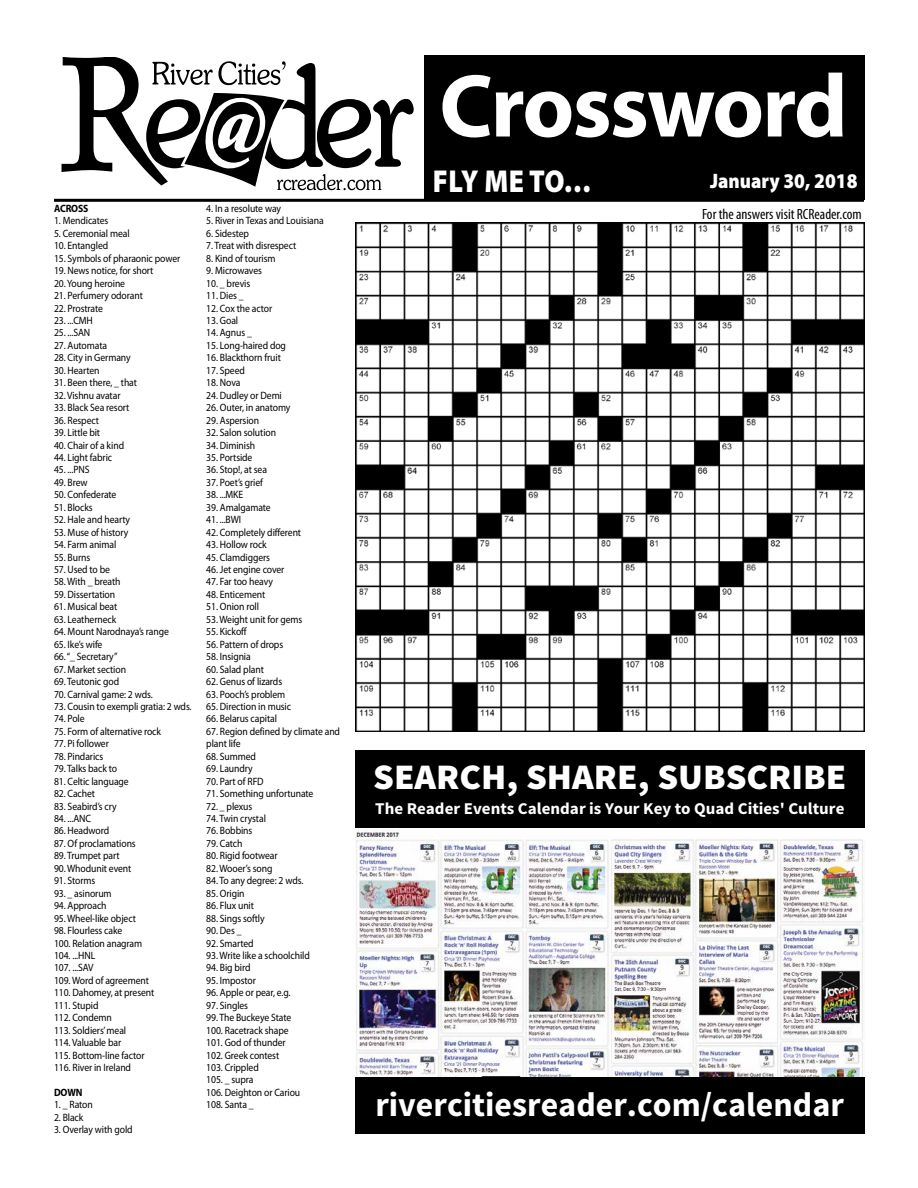
<style>
.page{position:relative;width:918px;height:1188px;background:#fff}
.page>*{position:absolute;margin:0;border:0;box-sizing:border-box;transform-origin:0 0}
.t1{font:700 90px "Myriad Pro";letter-spacing:-.02em;color:#fff}
.t2{font:900 35.85px "Source Sans Pro";color:#fff}
.t3{font:700 33.9px "Source Sans Pro";color:#fff}
.t4{font:900 31.8px "Myriad Pro";letter-spacing:.005em;color:#fff;scale:.87 1}
.t5{font:900 21px "Myriad Pro";color:#fff;scale:.9 1}
.t6{font:700 16.5px "Source Sans Pro";color:#fff}
.t7{font:condensed 14.85px "Myriad Pro";color:#000}
.t8{font:10.65px/12.5px "Myriad Pro";letter-spacing:-.01em;color:#000;scale:.91 1}
.t9{font:700 10.65px "Myriad Pro";letter-spacing:-.01em;color:#000;scale:.91 1}
</style>
<div class="page">
<svg style="left:62px;top:57px;width:352px;height:129px"></svg>
<div style="left:424px;top:55px;width:441px;height:145px;background:#000"></div>
<hr style="left:54px;top:199px;width:810px;height:3px;background:#000">
<img style="left:355px;top:222px;width:509px;height:509px">
<img style="left:355px;top:830px;width:255px;height:248px">
<img style="left:610px;top:837px;width:254px;height:241px">
<div style="left:355px;top:750px;width:509px;height:78px;background:#000"></div>
<div style="left:355px;top:1078px;width:509px;height:56px;background:#000"></div>
<svg style="left:184px;top:93px;width:197px;height:97px"></svg>
<p class="t9" style="left:54px;top:201px;width:39px">ACROSS</p>
<p class="t8" style="left:54px;top:214px;width:61px">1. Mendicates</p>
<p class="t8" style="left:54px;top:227px;width:85px">5. Ceremonial meal</p>
<p class="t8" style="left:54px;top:239px;width:61px">10. Entangled</p>
<p class="t8" style="left:54px;top:252px;width:140px">15. Symbols of pharaonic power</p>
<p class="t8" style="left:54px;top:264px;width:111px">19. News notice, for short</p>
<p class="t8" style="left:54px;top:277px;width:80px">20. Young heroine</p>
<p class="t8" style="left:54px;top:289px;width:99px">21. Perfumery odorant</p>
<p class="t8" style="left:54px;top:302px;width:55px">22. Prostrate</p>
<p class="t8" style="left:54px;top:314px;width:44px">23. ...CMH</p>
<p class="t8" style="left:54px;top:327px;width:41px">25. ...SAN</p>
<p class="t8" style="left:54px;top:339px;width:60px">27. Automata</p>
<p class="t8" style="left:54px;top:351px;width:86px">28. City in Germany</p>
<p class="t8" style="left:54px;top:364px;width:52px">30. Hearten</p>
<p class="t8" style="left:54px;top:376px;width:93px">31. Been there, _ that</p>
<p class="t8" style="left:54px;top:389px;width:75px">32. Vishnu avatar</p>
<p class="t8" style="left:54px;top:401px;width:84px">33. Black Sea resort</p>
<p class="t8" style="left:54px;top:414px;width:51px">36. Respect</p>
<p class="t8" style="left:54px;top:426px;width:52px">39. Little bit</p>
<p class="t8" style="left:54px;top:439px;width:79px">40. Chair of a kind</p>
<p class="t8" style="left:54px;top:451px;width:66px">44. Light fabric</p>
<p class="t8" style="left:54px;top:463px;width:40px">45. ...PNS</p>
<p class="t8" style="left:54px;top:476px;width:38px">49. Brew</p>
<p class="t8" style="left:54px;top:488px;width:70px">50. Confederate</p>
<p class="t8" style="left:54px;top:501px;width:44px">51. Blocks</p>
<p class="t8" style="left:54px;top:513px;width:85px">52. Hale and hearty</p>
<p class="t8" style="left:54px;top:526px;width:83px">53. Muse of history</p>
<p class="t8" style="left:54px;top:538px;width:70px">54. Farm animal</p>
<p class="t8" style="left:54px;top:551px;width:41px">55. Burns</p>
<p class="t8" style="left:54px;top:563px;width:63px">57. Used to be</p>
<p class="t8" style="left:54px;top:576px;width:75px">58. With _ breath</p>
<p class="t8" style="left:54px;top:588px;width:69px">59. Dissertation</p>
<p class="t8" style="left:54px;top:600px;width:71px">61. Musical beat</p>
<p class="t8" style="left:54px;top:613px;width:70px">63. Leatherneck</p>
<p class="t8" style="left:54px;top:625px;width:128px">64. Mount Narodnaya’s range</p>
<p class="t8" style="left:54px;top:638px;width:55px">65. Ike’s wife</p>
<p class="t8" style="left:54px;top:650px;width:71px">66. “_ Secretary”</p>
<p class="t8" style="left:54px;top:663px;width:81px">67. Market section</p>
<p class="t8" style="left:54px;top:675px;width:73px">69. Teutonic god</p>
<p class="t8" style="left:54px;top:688px;width:110px">70. Carnival game: 2 wds.</p>
<p class="t8" style="left:54px;top:700px;width:153px">73. Cousin to exempli gratia: 2 wds.</p>
<p class="t8" style="left:54px;top:712px;width:35px">74. Pole</p>
<p class="t8" style="left:54px;top:725px;width:119px">75. Form of alternative rock</p>
<p class="t8" style="left:54px;top:737px;width:62px">77. Pi follower</p>
<p class="t8" style="left:54px;top:750px;width:56px">78. Pindarics</p>
<p class="t8" style="left:54px;top:762px;width:71px">79. Talks back to</p>
<p class="t8" style="left:54px;top:775px;width:84px">81. Celtic language</p>
<p class="t8" style="left:54px;top:787px;width:47px">82. Cachet</p>
<p class="t8" style="left:54px;top:800px;width:70px">83. Seabird’s cry</p>
<p class="t8" style="left:54px;top:812px;width:42px">84. ...ANC</p>
<p class="t8" style="left:54px;top:825px;width:62px">86. Headword</p>
<p class="t8" style="left:54px;top:837px;width:91px">87. Of proclamations</p>
<p class="t8" style="left:54px;top:849px;width:74px">89. Trumpet part</p>
<p class="t8" style="left:54px;top:862px;width:87px">90. Whodunit event</p>
<p class="t8" style="left:54px;top:874px;width:47px">91. Storms</p>
<p class="t8" style="left:54px;top:887px;width:65px">93. _ asinorum</p>
<p class="t8" style="left:54px;top:899px;width:59px">94. Approach</p>
<p class="t8" style="left:54px;top:912px;width:92px">95. Wheel-like object</p>
<p class="t8" style="left:54px;top:924px;width:112px">98. Flourless cake<br>100. Relation anagram<br>104. ...HNL<br>107. ...SAV<br>109. Word of agreement<br>110. Dahomey, at present<br>111. Stupid<br>112. Condemn<br>113. Soldiers’ meal<br>114. Valuable bar<br>115. Bottom-line factor<br>116. River in Ireland</p>
<p class="t9" style="left:54px;top:1085px;width:33px">DOWN</p>
<p class="t8" style="left:54px;top:1098px;width:44px">1. _ Raton</p>
<p class="t8" style="left:54px;top:1111px;width:34px">2. Black</p>
<p class="t8" style="left:54px;top:1123px;width:88px">3. Overlay with gold</p>
<p class="t8" style="left:206px;top:202px;width:84px">4. In a resolute way</p>
<p class="t8" style="left:206px;top:214px;width:131px">5. River in Texas and Louisiana</p>
<p class="t8" style="left:206px;top:227px;width:49px">6. Sidestep</p>
<p class="t8" style="left:206px;top:239px;width:100px">7. Treat with disrespect</p>
<p class="t8" style="left:206px;top:252px;width:78px">8. Kind of tourism</p>
<p class="t8" style="left:206px;top:264px;width:63px">9. Microwaves</p>
<p class="t8" style="left:206px;top:277px;width:50px">10. _ brevis</p>
<p class="t8" style="left:206px;top:289px;width:43px">11. Dies _</p>
<p class="t8" style="left:206px;top:302px;width:74px">12. Cox the actor</p>
<p class="t8" style="left:206px;top:314px;width:37px">13. Goal</p>
<p class="t8" style="left:206px;top:327px;width:52px">14. Agnus _</p>
<p class="t8" style="left:206px;top:339px;width:89px">15. Long-haired dog</p>
<p class="t8" style="left:206px;top:351px;width:84px">16. Blackthorn fruit</p>
<p class="t8" style="left:206px;top:364px;width:44px">17. Speed</p>
<p class="t8" style="left:206px;top:376px;width:39px">18. Nova</p>
<p class="t8" style="left:206px;top:389px;width:85px">24. Dudley or Demi</p>
<p class="t8" style="left:206px;top:401px;width:94px">26. Outer, in anatomy</p>
<p class="t8" style="left:206px;top:414px;width:60px">29. Aspersion</p>
<p class="t8" style="left:206px;top:426px;width:78px">32. Salon solution</p>
<p class="t8" style="left:206px;top:439px;width:55px">34. Diminish</p>
<p class="t8" style="left:206px;top:451px;width:52px">35. Portside</p>
<p class="t8" style="left:206px;top:463px;width:68px">36. Stop!, at sea</p>
<p class="t8" style="left:206px;top:476px;width:64px">37. Poet’s grief</p>
<p class="t8" style="left:206px;top:488px;width:42px">38. ...MKE</p>
<p class="t8" style="left:206px;top:501px;width:72px">39. Amalgamate</p>
<p class="t8" style="left:206px;top:513px;width:40px">41. ...BWI</p>
<p class="t8" style="left:206px;top:526px;width:106px">42. Completely different</p>
<p class="t8" style="left:206px;top:538px;width:68px">43. Hollow rock</p>
<p class="t8" style="left:206px;top:551px;width:72px">45. Clamdiggers</p>
<p class="t8" style="left:206px;top:563px;width:87px">46. Jet engine cover</p>
<p class="t8" style="left:206px;top:576px;width:75px">47. Far too heavy</p>
<p class="t8" style="left:206px;top:588px;width:66px">48. Enticement</p>
<p class="t8" style="left:206px;top:600px;width:60px">51. Onion roll</p>
<p class="t8" style="left:206px;top:613px;width:107px">53. Weight unit for gems</p>
<p class="t8" style="left:206px;top:625px;width:46px">55. Kickoff</p>
<p class="t8" style="left:206px;top:638px;width:86px">56. Pattern of drops</p>
<p class="t8" style="left:206px;top:650px;width:50px">58. Insignia</p>
<p class="t8" style="left:206px;top:663px;width:65px">60. Salad plant</p>
<p class="t8" style="left:206px;top:675px;width:85px">62. Genus of lizards</p>
<p class="t8" style="left:206px;top:688px;width:88px">63. Pooch’s problem</p>
<p class="t8" style="left:206px;top:700px;width:95px">65. Direction in music</p>
<p class="t8" style="left:206px;top:712px;width:79px">66. Belarus capital</p>
<p class="t8" style="left:206px;top:725px;width:149px">67. Region defined by climate and plant life</p>
<p class="t8" style="left:206px;top:750px;width:56px">68. Summed</p>
<p class="t8" style="left:206px;top:762px;width:53px">69. Laundry</p>
<p class="t8" style="left:206px;top:775px;width:65px">70. Part of RFD</p>
<p class="t8" style="left:206px;top:787px;width:119px">71. Something unfortunate</p>
<p class="t8" style="left:206px;top:800px;width:52px">72. _ plexus</p>
<p class="t8" style="left:206px;top:812px;width:67px">74. Twin crystal</p>
<p class="t8" style="left:206px;top:825px;width:52px">76. Bobbins</p>
<p class="t8" style="left:206px;top:837px;width:41px">79. Catch</p>
<p class="t8" style="left:206px;top:849px;width:80px">80. Rigid footwear</p>
<p class="t8" style="left:206px;top:862px;width:74px">82. Wooer’s song</p>
<p class="t8" style="left:206px;top:874px;width:108px">84. To any degree: 2 wds.</p>
<p class="t8" style="left:206px;top:887px;width:44px">85. Origin</p>
<p class="t8" style="left:206px;top:899px;width:54px">86. Flux unit</p>
<p class="t8" style="left:206px;top:912px;width:66px">88. Sings softly</p>
<p class="t8" style="left:206px;top:924px;width:40px">90. Des _</p>
<p class="t8" style="left:206px;top:937px;width:54px">92. Smarted</p>
<p class="t8" style="left:206px;top:949px;width:115px">93. Write like a schoolchild</p>
<p class="t8" style="left:206px;top:961px;width:50px">94. Big bird</p>
<p class="t8" style="left:206px;top:974px;width:56px">95. Impostor</p>
<p class="t8" style="left:206px;top:986px;width:94px">96. Apple or pear, e.g.</p>
<p class="t8" style="left:206px;top:999px;width:47px">97. Singles</p>
<p class="t8" style="left:206px;top:1011px;width:105px">99. The Buckeye State<br>100. Racetrack shape<br>101. God of thunder<br>102. Greek contest<br>103. Crippled<br>105. _ supra<br>106. Deighton or Cariou<br>108. Santa _</p>
<h1 class="t1" style="left:439px;top:47px;width:410px">Crossword</h1>
<h3 class="t4" style="left:433px;top:160px;width:184px">FLY ME TO…</h3>
<h3 class="t5" style="left:710px;top:167px;width:165px">January 30, 2018</h3>
<h3 class="t7" style="left:702px;top:205px;width:161px">For the answers visit RCReader.com</h3>
<h2 class="t2" style="left:373px;top:754px;width:475px">SEARCH, SHARE, SUBSCRIBE</h2>
<h3 class="t6" style="left:375px;top:798px;width:471px">The Reader Events Calendar is Your Key to Quad Cities' Culture</h3>
<h3 class="t3" style="left:375px;top:1083px;width:470px">rivercitiesreader.com/calendar</h3>
</div>
